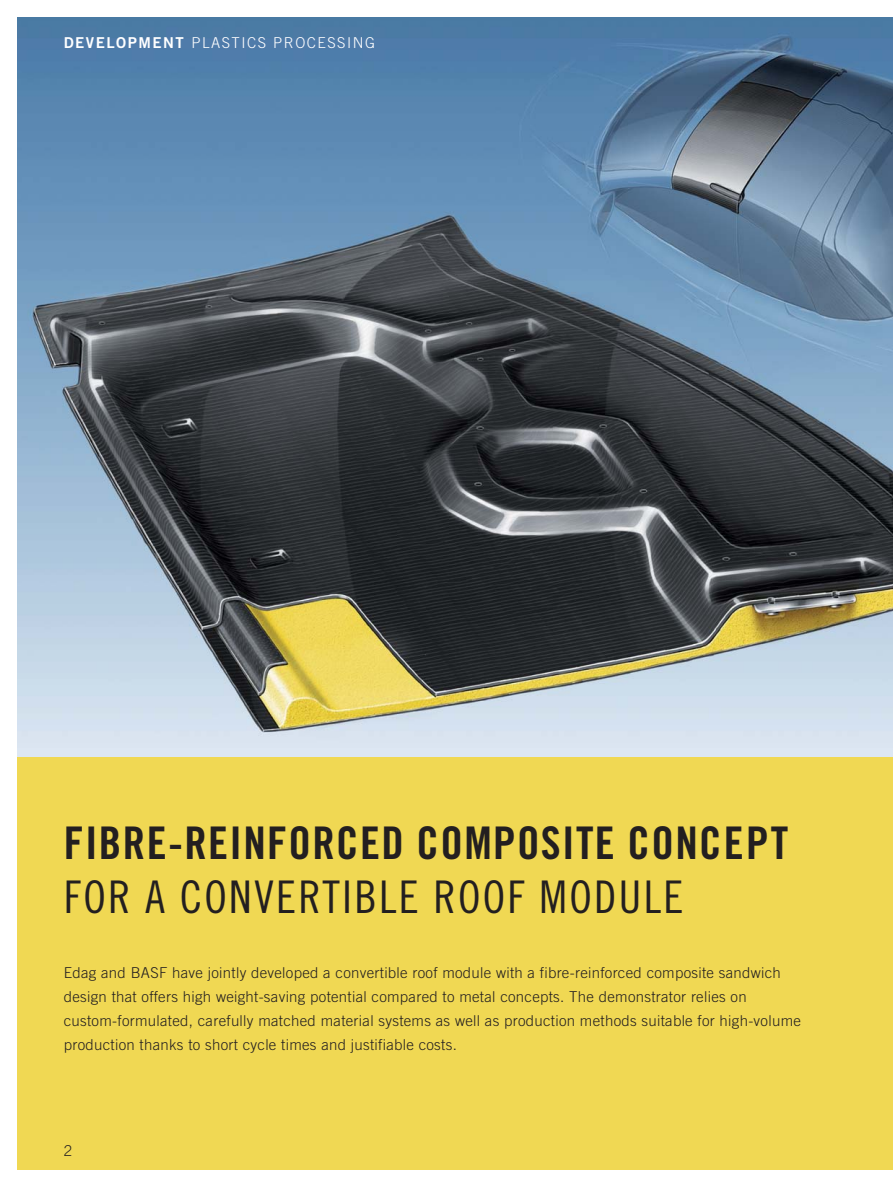
<style>
.page{position:relative;width:893px;height:1187px;background:#fff}
.page>*{position:absolute;margin:0;border:0;box-sizing:border-box;transform-origin:0 0}
.t1{font:45px "Trade Gothic LT Std Bd Cn 20";letter-spacing:.03em;color:#231f20}
.t2{font:45px "Trade Gothic LT Std Cn 18";letter-spacing:.05em;color:#231f20}
.t3{font:300 15px/24px "Trade Gothic LT Std";letter-spacing:.02em;color:#231f20}
.t4{font:300 15px "Trade Gothic LT Std";letter-spacing:.1em;color:#fff}
.s1{font-family:"Trade Gothic LT Std Bd 2";font-weight:400}
</style>
<div class="page">
<div style="left:17px;top:756px;width:876px;height:413px;background:#f0d853"></div>
<img style="left:17px;top:17px;width:876px;height:739px">
<p class="t4" style="left:64px;top:37px;width:313px"><span class="s1">DEVELOPMENT</span> PLASTICS PROCESSING</p>
<h1 class="t1" style="left:64px;top:826px;width:726px">FIBRE-REINFORCED COMPOSITE CONCEPT</h1>
<h1 class="t2" style="left:64px;top:880px;width:621px">FOR A CONVERTIBLE ROOF MODULE</h1>
<p class="t3" style="left:64px;top:962px;width:739px">Edag and BASF have jointly developed a convertible roof module with a fibre-reinforced composite sandwich design that offers high weight-saving potential compared to metal concepts. The demonstrator relies on custom- formulated, carefully matched material systems as well as production methods suitable for high-volume production thanks to short cycle times and justifiable costs.</p>
<p class="t3" style="left:64px;top:1140px;width:10px">2</p>
</div>
